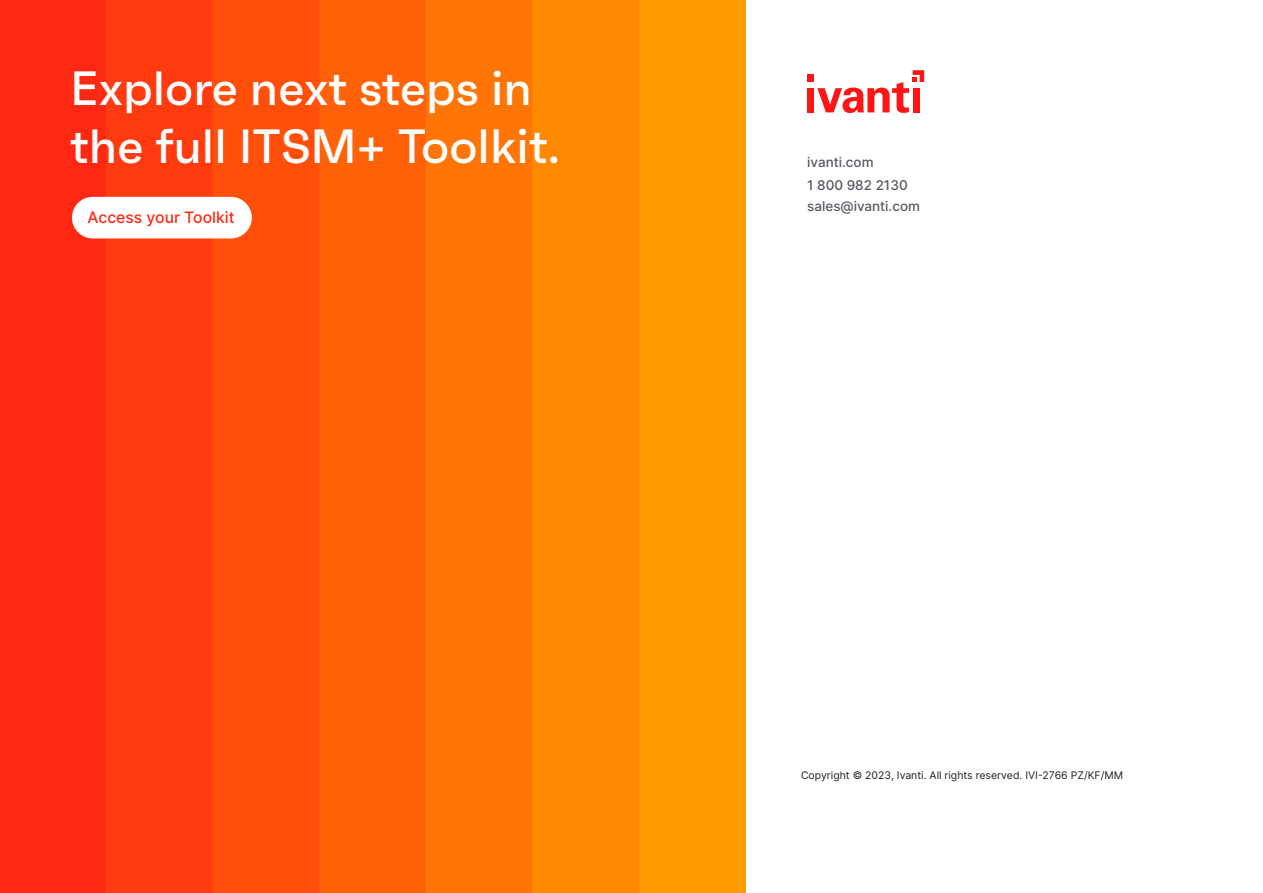
<style>
.page{position:relative;width:1263px;height:893px;background:#fff}
.page>*{position:absolute;margin:0;border:0;box-sizing:border-box;transform-origin:0 0}
.Heading_1{font:500 48px/57.6px "Faktum";color:#fff}
.Sub-Header{font:500 15.75px "Inter";color:#ff2712}
.t1{font:500 13.5px/22.5px "Inter";color:#555960}
.Footer_text{font:10.5px "Inter";color:#231f20}
</style>
<div class="page">
<img style="left:0;top:0;width:745px;height:893px">
<div style="left:807px;top:88px;width:7px;height:24px;background:#ff1515"></div>
<div style="left:807px;top:75px;width:7px;height:7px;background:#ff1515"></div>
<svg style="left:817px;top:70px;width:107px;height:43px"></svg>
<div style="left:72px;top:197px;width:180px;height:41px;background:#fff;border-radius:21px"></div>
<p class="Heading_1" style="left:70px;top:59px;width:491px">Explore next steps in the full ITSM+ Toolkit.</p>
<p class="Sub-Header" style="left:87px;top:206px;width:149px">Access your Toolkit</p>
<p class="t1" style="left:807px;top:151px;width:102px">ivanti.com<br>1 800 982 2130</p>
<p class="t1" style="left:807px;top:194px;width:114px">sales@ivanti.com</p>
<p class="Footer_text" style="left:801px;top:768px;width:324px">Copyright © 2023, Ivanti. All rights reserved. IVI-2766 PZ/KF/MM</p>
</div>
